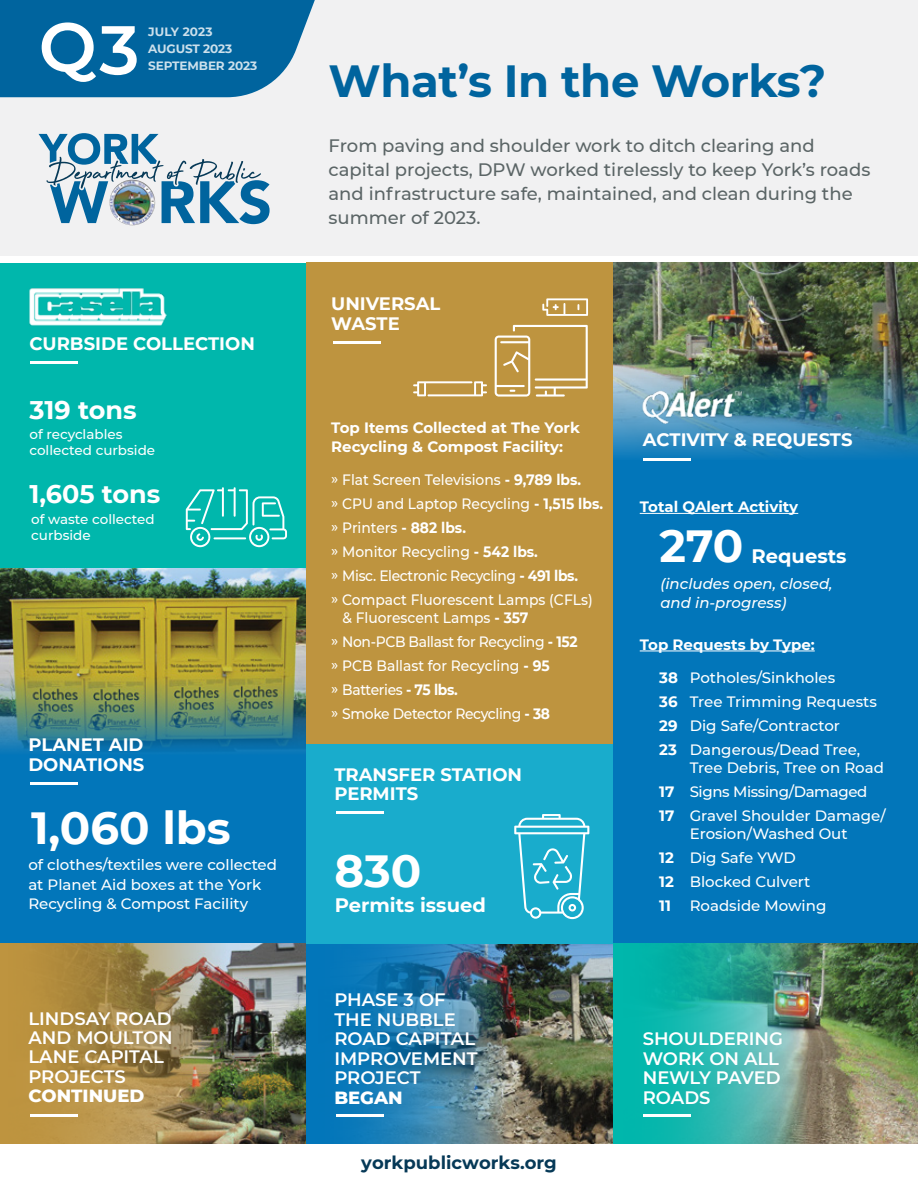
<style>
.page{position:relative;width:918px;height:1188px;background:#fff}
.page>*{position:absolute;margin:0;border:0;box-sizing:border-box;transform-origin:0 0}
.t1{font:600 68.85px "Montserrat";color:#fff}
.t2{font:700 45px "Montserrat";letter-spacing:-.01em;color:#00649e}
.t3{font:700 45px "Montserrat";color:#fff}
.t4{font:700 25.5px "Montserrat";color:#fff}
.t5{font:700 19.5px "Montserrat";color:#fff}
.t6{font:500 18px/24px "Montserrat";color:#5b6566}
.t7{font:600 18px/19.5px "Montserrat";color:#fff}
.t8{font:700 18px/19.5px "Montserrat";color:#fff}
.t9{font:700 18px "Montserrat";color:#063957}
.t10{font:800 18px "Montserrat";color:#fff}
.t11{font:500 15px/24px "Montserrat";color:#fff}
.t12{font:500 15px/24px "Montserrat";color:#fff;scale:.93 1}
.t13{font:500 15px/24px "Montserrat";letter-spacing:-.025em;color:#fff;scale:.93 1}
.t14{font:700 15px/24px "Montserrat";color:#fff;text-align:justify}
.t15{font:italic 500 15px/19.5px "Montserrat";color:#fff}
.t16{font:500 13.5px/16.5px "Montserrat";color:#fff}
.t17{font:700 12px/17px "Montserrat";letter-spacing:-.01em;color:#fff}
.s1{font-weight:700}
</style>
<div class="page">
<div style="left:612px;top:263px;width:306px;height:680px;background:#0276ba"></div>
<img style="left:612px;top:263px;width:306px;height:84px">
<img style="left:612px;top:347px;width:306px;height:112px">
<div style="left:0;top:263px;width:306px;height:306px;background:#00b7ac"></div>
<img style="left:29px;top:288px;width:138px;height:38px">
<hr style="left:30px;top:362px;width:48px;height:2px;background:#fff">
<img style="left:225px;top:943px;width:693px;height:201px">
<div style="left:0;top:0;width:918px;height:255px;background:#f1f1f2"></div>
<div style="left:0;top:0;width:315px;height:97px;background:#00649e"></div>
<svg style="left:39px;top:133px;width:231px;height:91px"></svg>
<img style="left:0;top:943px;width:225px;height:201px">
<img style="left:612px;top:943px;width:195px;height:201px">
<div style="left:0;top:569px;width:306px;height:374px;background:#0276ba"></div>
<img style="left:0;top:569px;width:306px;height:85px">
<img style="left:0;top:654px;width:306px;height:98px">
<hr style="left:30px;top:782px;width:48px;height:3px;background:#fff">
<hr style="left:640px;top:651px;width:175px;height:1px;background:#fff">
<hr style="left:640px;top:513px;width:158px;height:1px;background:#fff">
<img style="left:306px;top:943px;width:201px;height:201px">
<hr style="left:336px;top:1114px;width:48px;height:2px;background:#fff">
<hr style="left:30px;top:1114px;width:48px;height:2px;background:#fff">
<div style="left:306px;top:263px;width:306px;height:481px;background:#be943f"></div>
<hr style="left:333px;top:341px;width:48px;height:3px;background:#fff">
<hr style="left:643px;top:1114px;width:48px;height:2px;background:#fff">
<div style="left:306px;top:744px;width:306px;height:199px;background:#19accc"></div>
<hr style="left:336px;top:811px;width:48px;height:3px;background:#fff">
<svg style="left:514px;top:814px;width:75px;height:105px"></svg>
<hr style="left:643px;top:458px;width:48px;height:3px;background:#fff">
<img style="left:641px;top:390px;width:103px;height:36px">
<svg style="left:186px;top:487px;width:101px;height:60px"></svg>
<svg style="left:542px;top:298px;width:46px;height:18px"></svg>
<svg style="left:413px;top:381px;width:74px;height:15px"></svg>
<svg style="left:495px;top:325px;width:93px;height:72px"></svg>
<h1 class="t1" style="left:39px;top:0;width:102px">Q3</h1>
<p class="t17" style="left:148px;top:23px;width:86px">JULY 2023<br>AUGUST 2023</p>
<p class="t17" style="left:148px;top:56px;width:111px">SEPTEMBER 2023</p>
<p class="t8" style="left:29px;top:333px;width:227px">CURBSIDE COLLECTION</p>
<h3 class="t4" style="left:29px;top:392px;width:109px">319 tons</h3>
<p class="t16" style="left:29px;top:425px;width:127px">of recyclables collected curbside</p>
<h3 class="t4" style="left:29px;top:475px;width:132px">1,605 tons</h3>
<p class="t16" style="left:31px;top:510px;width:125px">of waste collected curbside</p>
<p class="t8" style="left:28px;top:734px;width:118px">PLANET AID<br>DONATIONS</p>
<h2 class="t3" style="left:31px;top:796px;width:201px">1,060 lbs</h2>
<p class="t11" style="left:28px;top:855px;width:250px;line-height:19.5px">of clothes/textiles were collected at Planet Aid boxes at the York<br>Recycling &amp; Compost Facility</p>
<p class="t7" style="left:28px;top:1008px;width:146px">LINDSAY ROAD<br>AND MOULTON<br>LANE CAPITAL<br>PROJECTS</p>
<p class="t10" style="left:28px;top:1083px;width:117px">CONTINUED</p>
<h2 class="t2" style="left:329px;top:48px;width:499px">What’s In the Works?</h2>
<p class="t6" style="left:329px;top:133px;width:543px">From paving and shoulder work to ditch clearing and capital projects, DPW worked tirelessly to keep York’s roads and infrastructure safe, maintained, and clean during the summer of 2023.</p>
<p class="t8" style="left:331px;top:293px;width:111px">UNIVERSAL<br>WASTE</p>
<p class="t14" style="left:331px;top:417px;width:250px;line-height:19.5px">Top Items Collected at The York<br>Recycling &amp; Compost Facility:</p>
<p class="t12" style="left:331px;top:467px;width:294px">» Flat Screen Televisions <span class="s1">- 9,789 lbs.<br></span>» CPU and Laptop Recycling <span class="s1">- 1,515 lbs. </span>» Printers <span class="s1">- 882 lbs.<br></span>» Monitor Recycling <span class="s1">- 542 lbs.<br></span>» Misc. Electronic Recycling <span class="s1">- 491 lbs.<br></span>» Compact Fluorescent Lamps (CFLs)</p>
<p class="t13" style="left:331px;top:605px;width:266px;text-indent:11px">&amp; Fluorescent Lamps <span class="s1">- 357<br></span>» Non-PCB Ballast for Recycling <span class="s1">- 152 </span>» PCB Ballast for Recycling <span class="s1">- 95<br></span>» Batteries <span class="s1">- 75 lbs.<br></span>» Smoke Detector Recycling <span class="s1">- 38</span></p>
<p class="t8" style="left:334px;top:764px;width:189px">TRANSFER STATION<br>PERMITS</p>
<h2 class="t3" style="left:334px;top:839px;width:88px">830</h2>
<h3 class="t5" style="left:335px;top:891px;width:153px">Permits issued</h3>
<p class="t7" style="left:334px;top:989px;width:145px">PHASE 3 OF<br>THE NUBBLE<br>ROAD CAPITAL<br>IMPROVEMENT<br>PROJECT</p>
<p class="t10" style="left:334px;top:1084px;width:70px">BEGAN</p>
<p class="t9" style="left:361px;top:1150px;width:197px">yorkpublicworks.org</p>
<p class="t8" style="left:643px;top:429px;width:211px">ACTIVITY &amp; REQUESTS</p>
<p class="t14" style="left:640px;top:494px;width:160px">Total QAlert Activity</p>
<h2 class="t3" style="left:659px;top:514px;width:86px">270</h2>
<h3 class="t5" style="left:752px;top:542px;width:96px">Requests</h3>
<p class="t15" style="left:660px;top:573px;width:174px">(includes open, closed, and in-progress)</p>
<p class="t14" style="left:640px;top:632px;width:177px">Top Requests by Type:</p>
<p class="t14" style="left:659px;top:665px;width:20px">38<br>36<br>29<br>23</p>
<p class="t14" style="left:659px;top:779px;width:17px">17<br>17</p>
<p class="t14" style="left:659px;top:845px;width:16px">12<br>12<br>11</p>
<p class="t11" style="left:690px;top:665px;width:189px">Potholes/Sinkholes<br>Tree Trimming Requests<br>Dig Safe/Contractor<br>Dangerous/Dead Tree,</p>
<p class="t11" style="left:690px;top:755px;width:198px">Tree Debris, Tree on Road<br>Signs Missing/Damaged<br>Gravel Shoulder Damage/</p>
<p class="t11" style="left:690px;top:821px;width:159px">Erosion/Washed Out<br>Dig Safe YWD<br>Blocked Culvert<br>Roadside Mowing</p>
<p class="t7" style="left:643px;top:1028px;width:142px">SHOULDERING<br>WORK ON ALL<br>NEWLY PAVED<br>ROADS</p>
</div>
